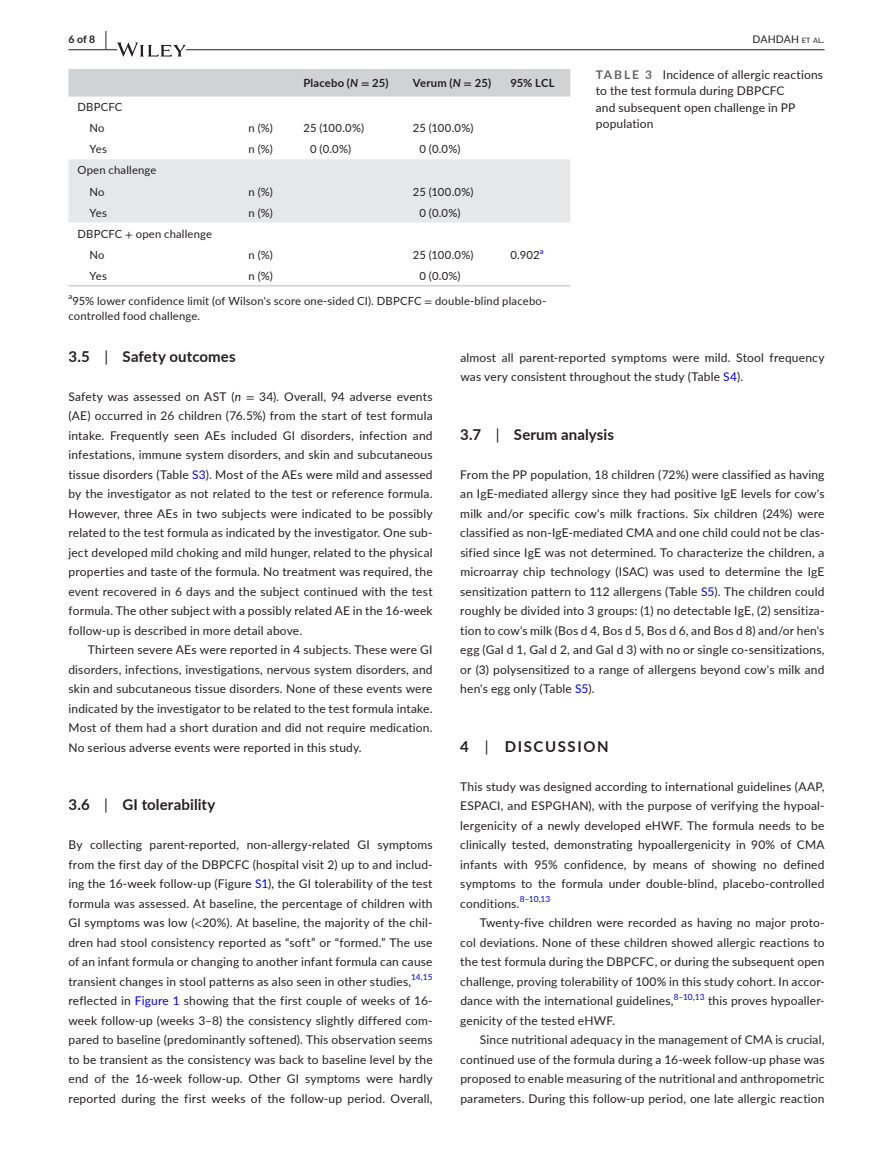
<style>
.page{position:relative;width:893px;height:1174px;background:#fff}
.page>*{position:absolute;margin:0;border:0;box-sizing:border-box;transform-origin:0 0}
.t1{font:700 15px "Lato";letter-spacing:.01em;color:#231f20}
.t2{font:700 15px "Lato";letter-spacing:.11em;color:#231f20}
.t3{font:12px/19.5px "Lato";letter-spacing:.015em;color:#231f20;text-align:justify}
.t4{font:11.25px/21px "Lato";letter-spacing:.015em;color:#231f20}
.t5{font:700 11.25px "Lato";letter-spacing:.015em;color:#231f20}
.t6{font:10.5px "Lato";letter-spacing:.015em;color:#231f20}
.t7{font:700 10.5px "Lato";color:#231f20}
.t8{font:8.4px "Lato";letter-spacing:-.005em;color:#00f}
.t9{font:7.8px "Lato";color:#00f}
.t10{font:7.8px "Lato";color:#231f20}
.s1{font-size:19.5px}
.s2{font-size:7.35px}
.s3{font-style:italic}
.s4{font-family:"STIX"}
.s5{font-weight:700;color:#636366}
.s6{font-weight:400}
.s7{color:#00f}
</style>
<div class="page">
<hr style="left:68px;top:49px;width:756px;height:1px;background:#231f20">
<svg style="left:117px;top:42px;width:69px;height:15px"></svg>
<div style="left:68px;top:69px;width:502px;height:28px;background:#d1d2d4"></div>
<div style="left:68px;top:159px;width:502px;height:63px;background:#e6e7e9"></div>
<hr style="left:68px;top:285px;width:172px;height:1px;background:#d1d2d4">
<hr style="left:240px;top:285px;width:54px;height:1px;background:#d1d2d4">
<hr style="left:294px;top:285px;width:110px;height:1px;background:#d1d2d4">
<hr style="left:404px;top:285px;width:97px;height:1px;background:#d1d2d4">
<hr style="left:501px;top:285px;width:69px;height:1px;background:#d1d2d4">
<p class="t7" style="left:68px;top:31px;width:40px">6 of 8 <span class="s1">|</span></p>
<p class="t6" style="left:752px;top:31px;width:73px">DAHDAH <span class="s2">et al</span>.</p>
<p class="t4" style="left:77px;top:96px;width:46px;text-align:center">DBPCFC<br>No</p>
<p class="t5" style="left:303px;top:75px;width:87px">Placebo (<span class="s3">N</span> <span class="s4">=</span> 25)</p>
<p class="t5" style="left:413px;top:75px;width:80px">Verum (<span class="s3">N</span> <span class="s4">=</span> 25)</p>
<p class="t5" style="left:510px;top:75px;width:45px">95% LCL</p>
<p class="t4" style="left:249px;top:117px;width:26px">n (%)</p>
<p class="t4" style="left:303px;top:117px;width:62px">25 (100.0%)</p>
<p class="t4" style="left:413px;top:117px;width:62px">25 (100.0%)</p>
<p class="t4" style="left:89px;top:138px;width:19px">Yes</p>
<p class="t4" style="left:249px;top:138px;width:26px">n (%)</p>
<p class="t4" style="left:310px;top:138px;width:43px">0 (0.0%)</p>
<p class="t4" style="left:419px;top:138px;width:43px">0 (0.0%)</p>
<p class="t4" style="left:89px;top:159px;width:69px;text-indent:-12px">Open challenge<br>No</p>
<p class="t4" style="left:249px;top:180px;width:26px">n (%)</p>
<p class="t4" style="left:413px;top:180px;width:62px">25 (100.0%)</p>
<p class="t4" style="left:89px;top:201px;width:19px">Yes</p>
<p class="t4" style="left:249px;top:201px;width:26px">n (%)</p>
<p class="t4" style="left:419px;top:201px;width:43px">0 (0.0%)</p>
<p class="t4" style="left:89px;top:222px;width:124px;text-indent:-12px">DBPCFC <span class="s4">+</span> open challenge<br>No</p>
<p class="t4" style="left:249px;top:244px;width:26px">n (%)</p>
<p class="t4" style="left:413px;top:244px;width:62px">25 (100.0%)</p>
<p class="t4" style="left:511px;top:244px;width:31px">0.902</p>
<p class="t9" style="left:540px;top:245px;width:5px">a</p>
<p class="t4" style="left:89px;top:265px;width:19px">Yes</p>
<p class="t4" style="left:249px;top:265px;width:26px">n (%)</p>
<p class="t4" style="left:419px;top:265px;width:43px">0 (0.0%)</p>
<p class="t10" style="left:68px;top:291px;width:5px">a</p>
<p class="t4" style="left:68px;top:292px;width:479px;line-height:15.8px;text-indent:4px">95% lower confidence limit (of Wilson's score one-sided CI). DBPCFC <span class="s4">=</span> double-blind placebo&shy;controlled food challenge.</p>
<p class="t3" style="left:596px;top:66px;width:229px;line-height:16.5px;text-align:left"><span class="s5">TABLE 3</span> Incidence of allergic reactions to the test formula during DBPCFC<br>and subsequent open challenge in PP population</p>
<p class="t1" style="left:68px;top:345px;width:169px">3.5 <span class="s6">|</span> Safety outcomes</p>
<p class="t3" style="left:68px;top:386px;width:366px">Safety was assessed on AST (<span class="s3">n</span> <span class="s4">=</span> 34). Overall, 94 adverse events (AE) occurred in 26 children (76.5%) from the start of test formula intake. Frequently seen AEs included GI disorders, infection and infestations, immune system disorders, and skin and subcutaneous tissue disorders (Table <span class="s7">S3</span>). Most of the AEs were mild and assessed by the investigator as not related to the test or reference formula.<br>However, three AEs in two subjects were indicated to be possibly related to the test formula as indicated by the investigator. One sub&shy;ject developed mild choking and mild hunger, related to the physical properties and taste of the formula. No treatment was required, the event recovered in 6 days and the subject continued with the test formula. The other subject with a possibly related AE in the 16-week follow-up is described in more detail above.</p>
<p class="t3" style="left:68px;top:639px;width:366px;text-indent:20px">Thirteen severe AEs were reported in 4 subjects. These were GI disorders, infections, investigations, nervous system disorders, and skin and subcutaneous tissue disorders. None of these events were indicated by the investigator to be related to the test formula intake.<br>Most of them had a short duration and did not require medication.<br>No serious adverse events were reported in this study.</p>
<p class="t1" style="left:68px;top:794px;width:149px">3.6 <span class="s6">|</span> GI tolerability</p>
<p class="t3" style="left:68px;top:834px;width:366px">By collecting parent-reported, non-allergy-related GI symptoms from the first day of the DBPCFC (hospital visit 2) up to and includ&shy;ing the 16-week follow-up (Figure <span class="s7">S1</span>), the GI tolerability of the test formula was assessed. At baseline, the percentage of children with GI symptoms was low (<span class="s4">&lt;</span>20%). At baseline, the majority of the chil&shy;dren had stool consistency reported as “soft” or “formed.” The use of an infant formula or changing to another infant formula can cause transient changes in stool patterns as also seen in other studies,</p>
<p class="t8" style="left:411px;top:971px;width:23px">14,15</p>
<p class="t3" style="left:68px;top:990px;width:366px">reflected in <span class="s7">Figure 1</span> showing that the first couple of weeks of 16- week follow-up (weeks 3–8) the consistency slightly differed com&shy;pared to baseline (predominantly softened). This observation seems to be transient as the consistency was back to baseline level by the end of the 16-week follow-up. Other GI symptoms were hardly reported during the first weeks of the follow-up period. Overall,</p>
<p class="t3" style="left:460px;top:347px;width:366px">almost all parent-reported symptoms were mild. Stool frequency was very consistent throughout the study (Table <span class="s7">S4</span>).</p>
<p class="t1" style="left:460px;top:423px;width:155px">3.7 <span class="s6">|</span> Serum analysis</p>
<p class="t3" style="left:460px;top:464px;width:366px">From the PP population, 18 children (72%) were classified as having an IgE-mediated allergy since they had positive IgE levels for cow's milk and/or specific cow's milk fractions. Six children (24%) were classified as non-IgE-mediated CMA and one child could not be clas&shy;sified since IgE was not determined. To characterize the children, a microarray chip technology (ISAC) was used to determine the IgE sensitization pattern to 112 allergens (Table <span class="s7">S5</span>). The children could roughly be divided into 3 groups: (1) no detectable IgE, (2) sensitiza&shy;tion to cow's milk (Bos d 4, Bos d 5, Bos d 6, and Bos d 8) and/or hen's egg (Gal d 1, Gal d 2, and Gal d 3) with no or single co-sensitizations, or (3) polysensitized to a range of allergens beyond cow's milk and hen's egg only (Table <span class="s7">S5</span>).</p>
<p class="t2" style="left:460px;top:735px;width:150px">4 <span class="s6">|</span> DISCUSSION</p>
<p class="t3" style="left:460px;top:776px;width:366px">This study was designed according to international guidelines (AAP, ESPACI, and ESPGHAN), with the purpose of verifying the hypoal&shy;lergenicity of a newly developed eHWF. The formula needs to be clinically tested, demonstrating hypoallergenicity in 90% of CMA infants with 95% confidence, by means of showing no defined symptoms to the formula under double-blind, placebo-controlled conditions.</p>
<p class="t8" style="left:520px;top:893px;width:32px">8–10,13</p>
<p class="t3" style="left:460px;top:912px;width:366px;text-indent:20px">Twenty-five children were recorded as having no major proto&shy;col deviations. None of these children showed allergic reactions to the test formula during the DBPCFC, or during the subsequent open challenge, proving tolerability of 100% in this study cohort. In accor&shy;dance with the international guidelines,<sup>8–10,13</sup> this proves hypoaller&shy;genicity of the tested eHWF.</p>
<p class="t3" style="left:460px;top:1029px;width:366px;text-indent:19px">Since nutritional adequacy in the management of CMA is crucial, continued use of the formula during a 16-week follow-up phase was proposed to enable measuring of the nutritional and anthropometric parameters. During this follow-up period, one late allergic reaction</p>
</div>
